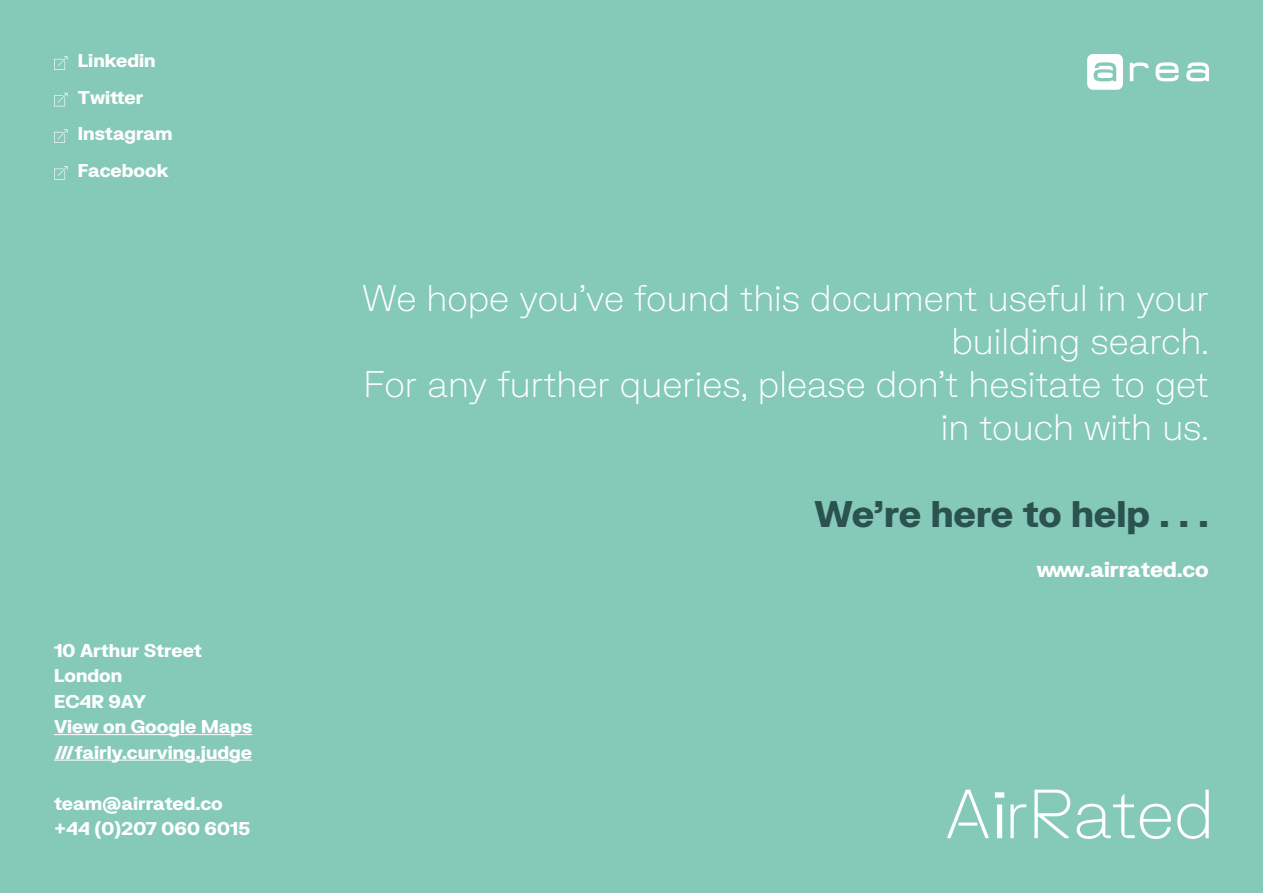
<style>
.page{position:relative;width:1263px;height:893px;background:#85c9b8}
.page>*{position:absolute;margin:0;border:0;box-sizing:border-box;transform-origin:0 0}
.t1{font:100 36px/43.2px "Air Rated";color:#fff;text-align:right}
.t2{font:900 36px "Air Rated";color:#2a524f}
.t3{font:900 21px "Air Rated";color:#fff}
.t4{font:900 18px/25.5px "Air Rated";color:#fff}
</style>
<div class="page">
<hr style="left:54px;top:734px;width:198px;height:1px;background:#fff">
<hr style="left:54px;top:760px;width:198px;height:1px;background:#fff">
<svg style="left:947px;top:790px;width:42px;height:48px"></svg>
<svg style="left:995px;top:792px;width:9px;height:46px"></svg>
<svg style="left:1010px;top:804px;width:16px;height:34px"></svg>
<svg style="left:1034px;top:790px;width:36px;height:48px"></svg>
<svg style="left:1077px;top:794px;width:94px;height:45px"></svg>
<svg style="left:1177px;top:790px;width:32px;height:49px"></svg>
<svg style="left:54px;top:56px;width:14px;height:14px"></svg>
<svg style="left:54px;top:129px;width:14px;height:14px"></svg>
<svg style="left:54px;top:93px;width:14px;height:13px"></svg>
<svg style="left:54px;top:166px;width:14px;height:14px"></svg>
<svg style="left:1186px;top:62px;width:23px;height:19px"></svg>
<svg style="left:1155px;top:62px;width:24px;height:19px"></svg>
<svg style="left:1087px;top:54px;width:36px;height:36px"></svg>
<svg style="left:1130px;top:62px;width:19px;height:19px"></svg>
<p class="t4" style="left:78px;top:41px;width:96px;line-height:36.6px">Linkedin<br>Twitter<br>Instagram<br>Facebook</p>
<p class="t4" style="left:54px;top:637px;width:200px">10 Arthur Street<br>London<br>EC4R 9AY<br>View on Google Maps ///fairly.curving.judge</p>
<p class="t4" style="left:54px;top:790px;width:198px">team@airrated.co +44 (0)207 060 6015</p>
<h1 class="t1" style="left:362px;top:273px;width:848px">We hope you’ve found this document useful in your building search.<br>For any further queries, please don’t hesitate to get in touch with us.</h1>
<h1 class="t2" style="left:814px;top:487px;width:396px">We’re here to help . . .</h1>
<p class="t3" style="left:1036px;top:554px;width:174px">www.airrated.co</p>
</div>
